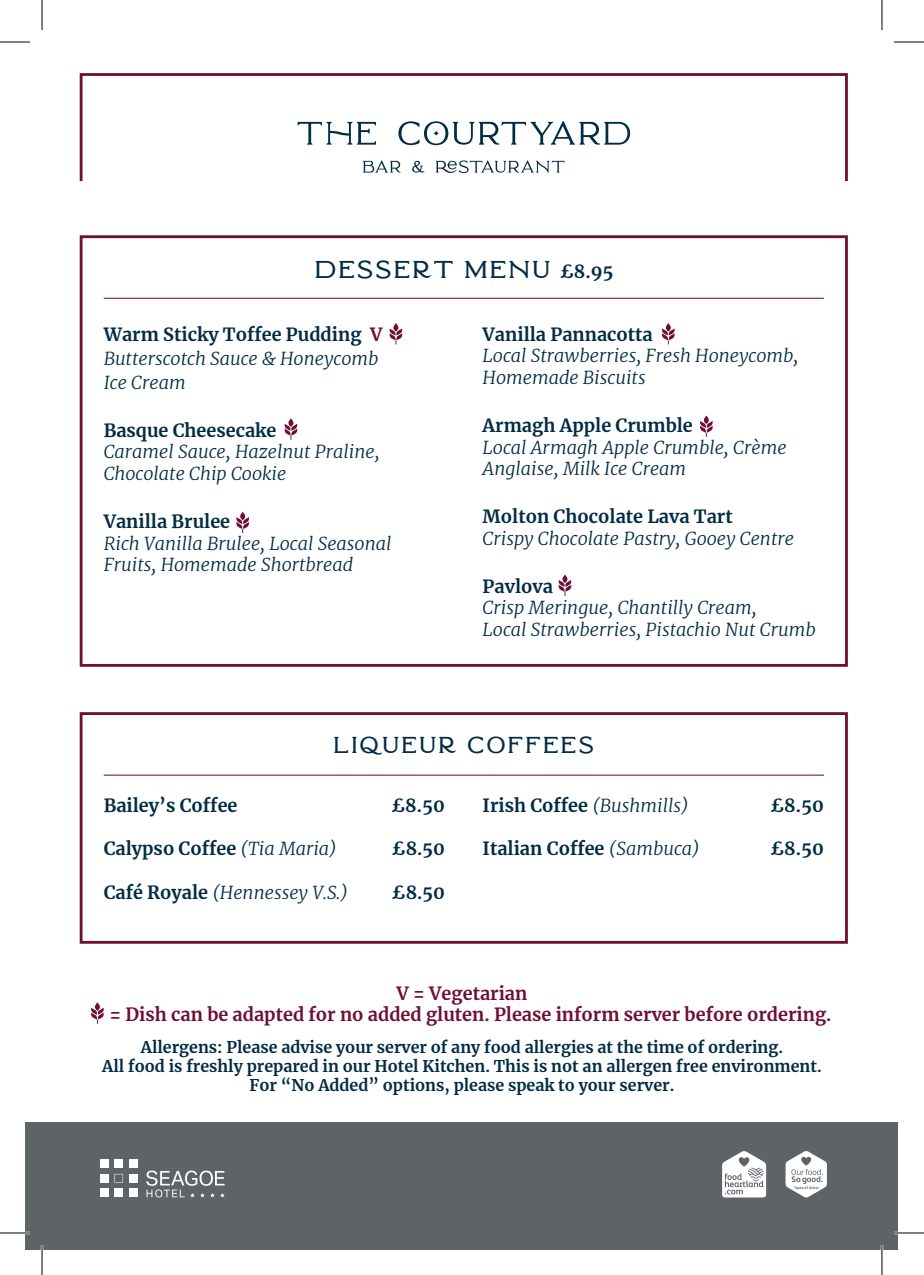
<style>
.page{position:relative;width:924px;height:1275px;background:#fff}
.page>*{position:absolute;margin:0;border:0;box-sizing:border-box;transform-origin:0 0}
.t1{font:700 33.8px "Karin";color:#022c45}
.t2{font:700 32px "Karin";color:#022c45}
.t3{font:italic 300 18px/21.6px "Merriweather";color:#022c45}
.t4{font:700 18px "Merriweather";color:#022c45}
.t5{font:700 18px/21.6px "Merriweather";color:#6e0f35}
.t6{font:700 16px/19.2px "Merriweather";color:#022c45;text-align:center}
.s1{font-family:"Merriweather";font-size:18px}
.s2{font-weight:700;font-style:normal}
.s3{font-weight:700;font-style:normal;color:#6e0f35}
.s4{font-weight:300;font-style:italic}
</style>
<div class="page">
<div style="left:26px;top:1122px;width:872px;height:128px;background:#5e6367"></div>
<div style="left:100px;top:1188px;width:8px;height:9px;background:#fff"></div>
<div style="left:100px;top:1173px;width:8px;height:9px;background:#fff"></div>
<div style="left:100px;top:1159px;width:8px;height:8px;background:#fff"></div>
<div style="left:114px;top:1188px;width:9px;height:9px;background:#fff"></div>
<div style="left:114px;top:1159px;width:9px;height:8px;background:#fff"></div>
<div style="left:129px;top:1188px;width:9px;height:9px;background:#fff"></div>
<div style="left:129px;top:1173px;width:9px;height:9px;background:#fff"></div>
<div style="left:129px;top:1159px;width:9px;height:8px;background:#fff"></div>
<svg style="left:114px;top:1173px;width:9px;height:9px"></svg>
<svg style="left:146px;top:1170px;width:79px;height:27px"></svg>
<svg style="left:722px;top:1151px;width:43px;height:46px"></svg>
<svg style="left:785px;top:1151px;width:41px;height:46px"></svg>
<div style="left:80px;top:235px;width:767px;height:432px;border:3px solid #6e0f35"></div>
<hr style="left:104px;top:298px;width:719px;height:1px;background:#6e0f35">
<div style="left:80px;top:73px;width:767px;height:109px;border:3px solid #6e0f35"></div>
<svg style="left:297px;top:122px;width:79px;height:23px"></svg>
<svg style="left:398px;top:121px;width:231px;height:24px"></svg>
<svg style="left:363px;top:160px;width:37px;height:13px"></svg>
<svg style="left:412px;top:161px;width:12px;height:12px"></svg>
<svg style="left:435px;top:160px;width:129px;height:13px"></svg>
<div style="left:80px;top:712px;width:767px;height:231px;border:3px solid #6e0f35"></div>
<hr style="left:104px;top:774px;width:719px;height:1px;background:#6e0f35">
<svg style="left:91px;top:1002px;width:13px;height:21px"></svg>
<svg style="left:389px;top:323px;width:13px;height:21px"></svg>
<svg style="left:284px;top:418px;width:13px;height:22px"></svg>
<svg style="left:236px;top:512px;width:13px;height:21px"></svg>
<svg style="left:662px;top:323px;width:12px;height:21px"></svg>
<svg style="left:700px;top:415px;width:12px;height:22px"></svg>
<svg style="left:558px;top:574px;width:13px;height:22px"></svg>
<hr style="left:0;top:1231px;width:30px;height:3px;background:#fff">
<hr style="left:893px;top:1231px;width:30px;height:3px;background:#fff">
<hr style="left:41px;top:1245px;width:2px;height:30px;background:#fff">
<hr style="left:880px;top:1245px;width:2px;height:30px;background:#fff">
<hr style="left:0;top:42px;width:30px;height:1px;background:#000">
<hr style="left:893px;top:42px;width:30px;height:1px;background:#000">
<hr style="left:0;top:1232px;width:30px;height:1px;background:#000">
<hr style="left:893px;top:1232px;width:30px;height:1px;background:#000">
<hr style="left:42px;top:0;width:1px;height:30px;background:#000">
<hr style="left:42px;top:1245px;width:1px;height:30px;background:#000">
<hr style="left:881px;top:0;width:1px;height:30px;background:#000">
<hr style="left:881px;top:1245px;width:1px;height:30px;background:#000">
<h1 class="t1" style="left:314px;top:254px;width:301px">dessert menu <span class="s1">£8.95</span></h1>
<p class="t3" style="left:104px;top:322px;width:280px;line-height:24px"><span class="s2">Warm Sticky Toffee Pudding</span> <span class="s3">V<br></span>Butterscotch Sauce &amp; Honeycomb<br>Ice Cream</p>
<p class="t4" style="left:104px;top:418px;width:174px">Basque Cheesecake</p>
<p class="t3" style="left:104px;top:440px;width:277px">Caramel Sauce, Hazelnut Praline,<br>Chocolate Chip Cookie</p>
<p class="t4" style="left:104px;top:509px;width:128px">Vanilla Brulee</p>
<p class="t3" style="left:104px;top:532px;width:289px">Rich Vanilla Brulee, Local Seasonal<br>Fruits, Homemade Shortbread</p>
<p class="t4" style="left:482px;top:322px;width:172px">Vanilla Pannacotta</p>
<p class="t3" style="left:482px;top:344px;width:317px">Local Strawberries, Fresh Honeycomb,<br>Homemade Biscuits</p>
<p class="t4" style="left:482px;top:413px;width:212px">Armagh Apple Crumble</p>
<p class="t3" style="left:482px;top:436px;width:305px">Local Armagh Apple Crumble, Crème<br>Anglaise, Milk Ice Cream</p>
<p class="t4" style="left:482px;top:504px;width:251px">Molton Chocolate Lava Tart</p>
<p class="t3" style="left:482px;top:527px;width:313px">Crispy Chocolate Pastry, Gooey Centre</p>
<p class="t4" style="left:482px;top:574px;width:72px">Pavlova</p>
<p class="t3" style="left:482px;top:596px;width:334px">Crisp Meringue, Chantilly Cream,<br>Local Strawberries, Pistachio Nut Crumb</p>
<h2 class="t2" style="left:332px;top:730px;width:264px">liqueur Coffees</h2>
<p class="t4" style="left:104px;top:793px;width:135px">Bailey’s Coffee</p>
<p class="t4" style="left:391px;top:793px;width:55px">£8.50</p>
<p class="t4" style="left:104px;top:836px;width:234px">Calypso Coffee <span class="s4">(Tia Maria)</span></p>
<p class="t4" style="left:392px;top:836px;width:54px">£8.50</p>
<p class="t3" style="left:104px;top:880px;width:246px"><span class="s2">Café Royale</span> (Hennessey V.S.)</p>
<p class="t4" style="left:392px;top:879px;width:54px">£8.50</p>
<p class="t4" style="left:482px;top:793px;width:207px">Irish Coffee <span class="s4">(Bushmills)</span></p>
<p class="t4" style="left:770px;top:793px;width:55px">£8.50</p>
<p class="t4" style="left:482px;top:836px;width:218px">Italian Coffee <span class="s4">(Sambuca)</span></p>
<p class="t4" style="left:770px;top:836px;width:55px">£8.50</p>
<p class="t5" style="left:109px;top:982px;width:723px;text-indent:287px">V = Vegetarian<br>= Dish can be adapted for no added gluten. Please inform server before ordering.</p>
<p class="t6" style="left:102px;top:1036px;width:720px">Allergens: Please advise your server of any food allergies at the time of ordering.<br>All food is freshly prepared in our Hotel Kitchen. This is not an allergen free environment.<br>For “No Added” options, please speak to your server.</p>
</div>
